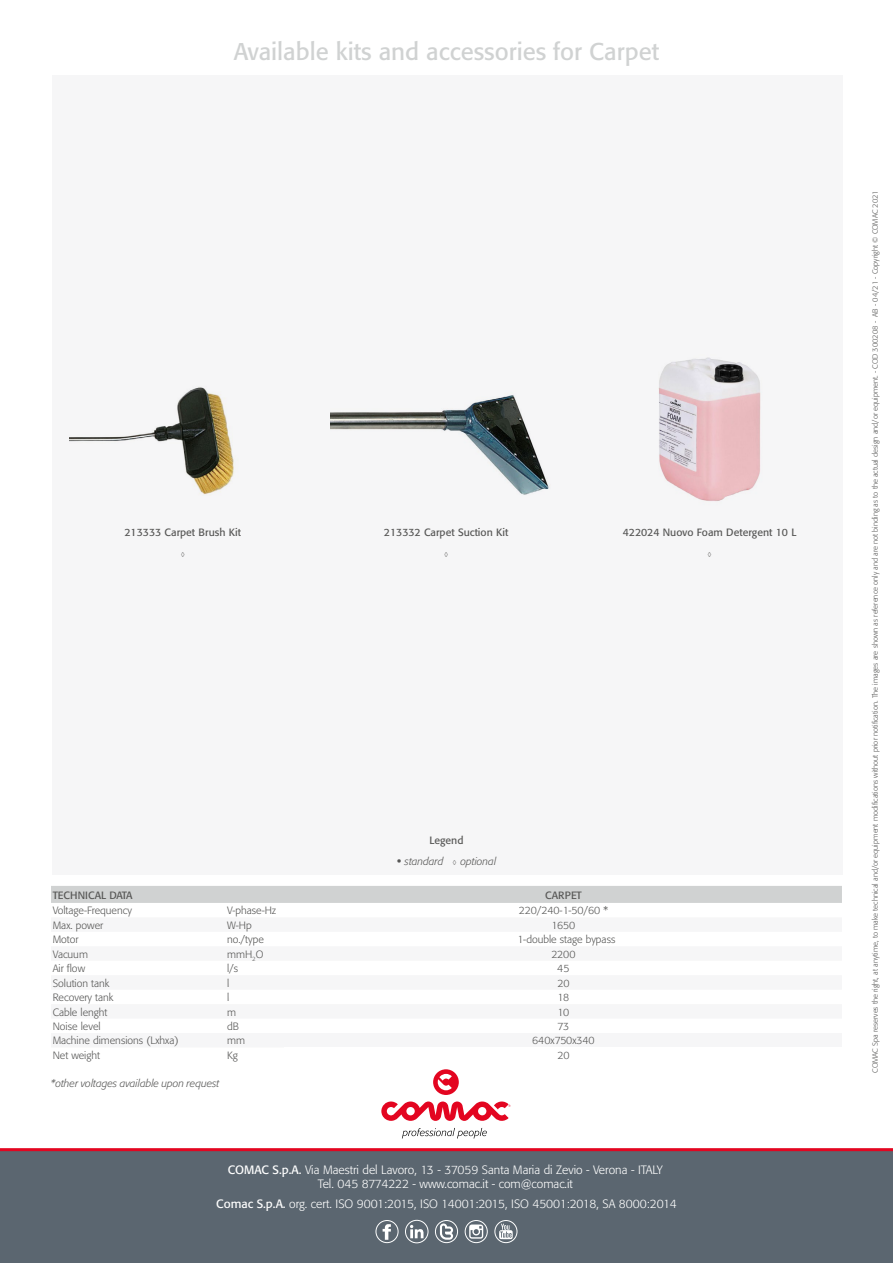
<style>
.page{position:relative;width:893px;height:1263px;background:#fff}
.page>*{position:absolute;margin:0;border:0;box-sizing:border-box;transform-origin:0 0}
.t1{font:24px "Formata";color:#d0d2d2}
.t2{font:300 12px/14.4px "Formata";color:#fff;text-align:center}
.t3{font:300 12px "Formata";letter-spacing:-.02em;color:#fff}
.t4{font:300 10.5px "Formata";color:#575756}
.t5{font:10.5px "Formata";color:#575756}
.t6{font:italic 300 10.5px "Formata";color:#575756}
.t7{font:300 10.5px "Formata";letter-spacing:-.02em;color:#575756}
.t8{font:300 7.5px "Formata";color:#575756}
.s1{font-style:normal;font-size:14.4px}
.s2{font-weight:400}
</style>
<div class="page">
<div style="left:52px;top:76px;width:790px;height:799px;background:#f6f6f7"></div>
<hr style="left:892px;top:0;width:1px;height:255px;background:#d0d2d2">
<img style="left:69px;top:387px;width:165px;height:108px">
<img style="left:330px;top:395px;width:219px;height:100px">
<img style="left:658px;top:357px;width:103px;height:144px">
<div style="left:0;top:1150px;width:893px;height:113px;background:#5b6670"></div>
<hr style="left:0;top:1148px;width:893px;height:3px;background:#e30520">
<svg style="left:383px;top:1224px;width:8px;height:16px"></svg>
<div style="left:376px;top:1220px;width:22px;height:23px;border:1px solid #fff;border-radius:50%"></div>
<svg style="left:410px;top:1225px;width:14px;height:13px"></svg>
<div style="left:405px;top:1220px;width:23px;height:23px;border:1px solid #fff;border-radius:50%"></div>
<svg style="left:440px;top:1223px;width:13px;height:17px"></svg>
<div style="left:435px;top:1220px;width:23px;height:23px;border:1px solid #fff;border-radius:50%"></div>
<svg style="left:469px;top:1224px;width:14px;height:14px"></svg>
<div style="left:465px;top:1220px;width:23px;height:23px;border:1px solid #fff;border-radius:50%"></div>
<div style="left:494px;top:1220px;width:23px;height:23px;border:1px solid #fff;border-radius:50%"></div>
<svg style="left:499px;top:1224px;width:14px;height:15px"></svg>
<div style="left:51px;top:886px;width:791px;height:17px;background:#d0d2d2"></div>
<svg style="left:381px;top:1101px;width:130px;height:20px"></svg>
<svg style="left:433px;top:1069px;width:26px;height:26px"></svg>
<svg style="left:433px;top:1069px;width:26px;height:21px"></svg>
<svg style="left:402px;top:1128px;width:85px;height:10px"></svg>
<h1 class="t1" style="left:234px;top:37px;width:427px">Available kits and accessories for Carpet</h1>
<h3 class="t5" style="left:125px;top:526px;width:118px">213333 Carpet Brush Kit</h3>
<h3 class="t5" style="left:384px;top:526px;width:126px">213332 Carpet Suction Kit</h3>
<h3 class="t5" style="left:623px;top:526px;width:175px">422024 Nuovo Foam Detergent 10 L</h3>
<h3 class="t5" style="left:429px;top:833px;width:36px">Legend</h3>
<h3 class="t6" style="left:397px;top:855px;width:101px"><span class="s1">•</span> standard ◊ optional</h3>
<h3 class="t5" style="left:53px;top:888px;width:81px">TECHNICAL DATA</h3>
<h3 class="t5" style="left:545px;top:888px;width:38px">CARPET</h3>
<h3 class="t4" style="left:53px;top:904px;width:81px">Voltage-Frequency</h3>
<h3 class="t4" style="left:227px;top:904px;width:51px">V-phase-Hz</h3>
<h3 class="t7" style="left:519px;top:904px;width:91px">220/240-1-50/60 *</h3>
<h3 class="t4" style="left:53px;top:919px;width:52px">Max. power</h3>
<h3 class="t4" style="left:227px;top:919px;width:26px">W-Hp</h3>
<h3 class="t4" style="left:551px;top:919px;width:25px">1650</h3>
<h3 class="t4" style="left:53px;top:933px;width:27px">Motor</h3>
<h3 class="t4" style="left:227px;top:933px;width:38px">no./type</h3>
<h3 class="t4" style="left:518px;top:933px;width:99px">1-double stage bypass</h3>
<h3 class="t4" style="left:53px;top:948px;width:37px">Vacuum</h3>
<h3 class="t4" style="left:227px;top:948px;width:38px">mmH<sub>2</sub>O</h3>
<h3 class="t4" style="left:551px;top:948px;width:26px">2200</h3>
<h3 class="t4" style="left:53px;top:962px;width:34px">Air flow</h3>
<h3 class="t4" style="left:227px;top:962px;width:13px">l/s</h3>
<h3 class="t4" style="left:557px;top:962px;width:14px">45</h3>
<h3 class="t4" style="left:53px;top:977px;width:58px">Solution tank</h3>
<h3 class="t4" style="left:227px;top:977px;width:4px">l</h3>
<h3 class="t4" style="left:557px;top:977px;width:14px">20</h3>
<h3 class="t4" style="left:53px;top:991px;width:62px">Recovery tank</h3>
<h3 class="t4" style="left:227px;top:991px;width:4px">l</h3>
<h3 class="t4" style="left:557px;top:991px;width:13px">18</h3>
<h3 class="t4" style="left:53px;top:1006px;width:56px">Cable lenght</h3>
<h3 class="t4" style="left:227px;top:1006px;width:10px">m</h3>
<h3 class="t4" style="left:557px;top:1006px;width:13px">10</h3>
<h3 class="t4" style="left:53px;top:1020px;width:49px">Noise level</h3>
<h3 class="t4" style="left:227px;top:1020px;width:13px">dB</h3>
<h3 class="t4" style="left:557px;top:1020px;width:13px">73</h3>
<h3 class="t4" style="left:53px;top:1034px;width:127px">Machine dimensions (Lxhxa)</h3>
<h3 class="t4" style="left:227px;top:1034px;width:19px">mm</h3>
<h3 class="t4" style="left:532px;top:1034px;width:64px">640x750x340</h3>
<h3 class="t4" style="left:53px;top:1049px;width:49px">Net weight</h3>
<h3 class="t4" style="left:227px;top:1049px;width:12px">Kg</h3>
<h3 class="t4" style="left:557px;top:1049px;width:14px">20</h3>
<h3 class="t6" style="left:51px;top:1077px;width:170px">*other voltages available upon request</h3>
<h2 class="t2" style="left:228px;top:1163px;width:436px"><span class="s2">COMAC S.p.A.</span> Via Maestri del Lavoro, 13 - 37059 Santa Maria di Zevio - Verona - ITALY<br>Tel. 045 8774222 - www.comac.it - com@comac.it</h2>
<h2 class="t3" style="left:216px;top:1197px;width:462px"><span class="s2">Comac S.p.A.</span> org. cert. ISO 9001:2015, ISO 14001:2015, ISO 45001:2018, SA 8000:2014</h2>
<p class="t8" style="left:871px;top:1072px;width:883px;rotate:-90deg">COMAC Spa reserves the right, at anytime, to make technical and/or equipment modifications without prior notification. The images are shown as reference only and are not binding as to the actual design and/or equipment. - COD 300208 - AB - 04/21 - Copyright © COMAC 2021</p>
</div>
